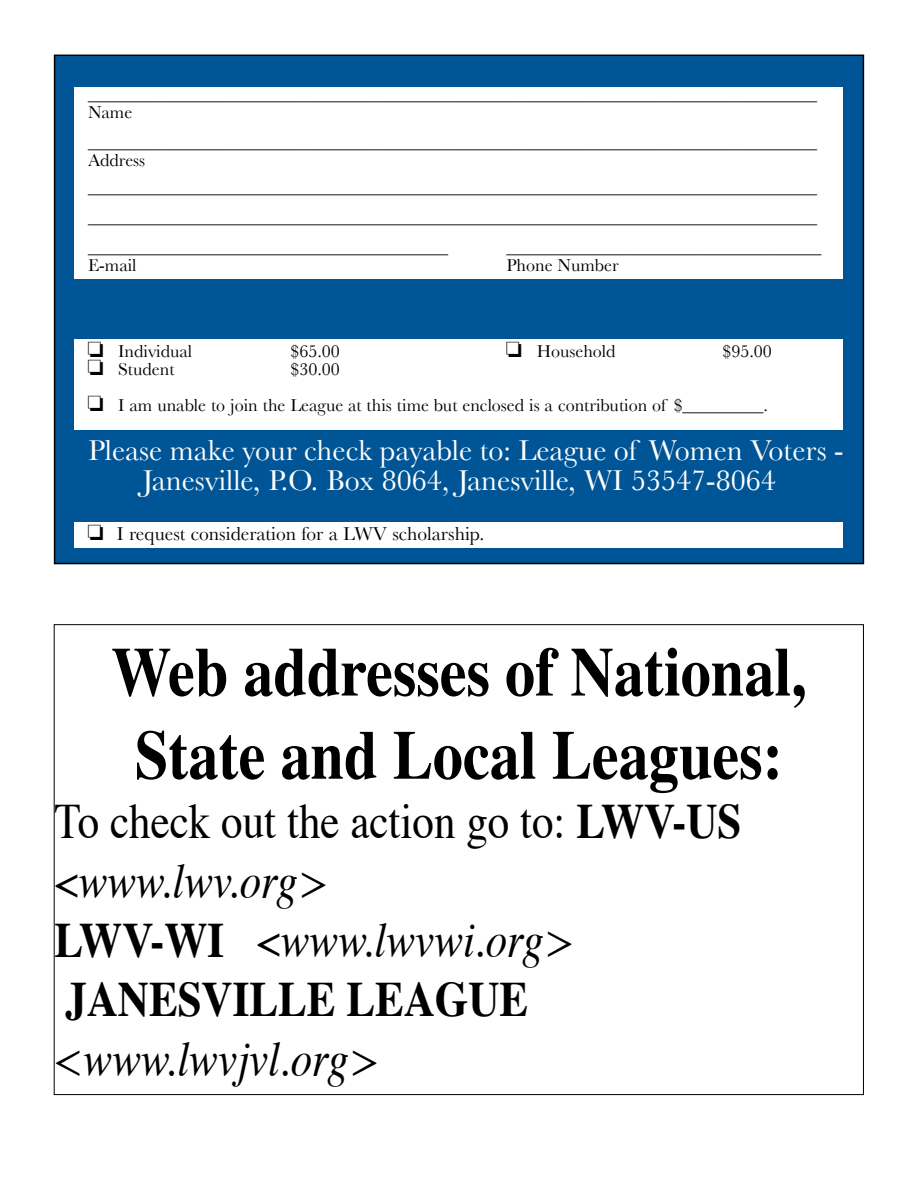
<style>
.page{position:relative;width:918px;height:1188px;background:#fff}
.page>*{position:absolute;margin:0;border:0;box-sizing:border-box;transform-origin:0 0}
.t1{font:700 69.3px/83.1px "Times";color:#000;text-align:center;scale:.87 1}
.t2{font:49.5px/59.4px "Times";color:#000;scale:.87 1}
.t3{font:italic 49.5px "Times";color:#000;scale:.87 1}
.t4{font:700 49.5px "Times";color:#000;scale:.87 1}
.t5{font:30px/30.2px "Baskerville";color:#fff;text-align:center}
.t6{font:19.5px "Baskerville";color:#000}
.t7{font:18px/18.1px "Baskerville";color:#000}
.s1{font-family:"Dingthings Normal"}
.s2{font-family:"Dingthings Normal";font-size:18px}
.s3{font-weight:700}
.s4{font-style:italic}
</style>
<div class="page">
<div style="left:55px;top:55px;width:808px;height:509px;background:#005596"></div>
<div style="left:75px;top:339px;width:768px;height:91px;background:#fff"></div>
<div style="left:75px;top:522px;width:768px;height:26px;background:#fff"></div>
<div style="left:75px;top:87px;width:768px;height:192px;background:#fff"></div>
<p class="t7" style="left:88px;top:84px;width:730px">_________________________________________________________________________________<br>Name</p>
<p class="t7" style="left:88px;top:133px;width:730px">_________________________________________________________________________________<br>Address</p>
<p class="t7" style="left:88px;top:172px;width:730px;line-height:30.2px;text-align:justify">_________________________________________________________________________________ _________________________________________________________________________________ ________________________________________</p>
<p class="t7" style="left:507px;top:238px;width:316px">___________________________________</p>
<p class="t7" style="left:88px;top:256px;width:50px">E-mail</p>
<p class="t7" style="left:507px;top:256px;width:114px">Phone Number</p>
<p class="t7" style="left:88px;top:342px;width:106px"><span class="s1">O</span> Individual</p>
<p class="t7" style="left:291px;top:342px;width:51px">$65.00</p>
<p class="t7" style="left:507px;top:342px;width:111px"><span class="s1">O</span> Household</p>
<p class="t7" style="left:723px;top:342px;width:51px">$95.00</p>
<p class="t7" style="left:88px;top:360px;width:88px"><span class="s1">O</span> Student</p>
<p class="t7" style="left:88px;top:351px;width:682px;line-height:36.2px;text-indent:203px">$30.00<br><span class="s1">O</span> I am unable to join the League at this time but enclosed is a contribution of $_________.</p>
<h3 class="t5" style="left:88px;top:434px;width:757px">Please make your check payable to: League of Women Voters -<br>Janesville, P.O. Box 8064, Janesville, WI 53547-8064</h3>
<p class="t6" style="left:88px;top:522px;width:398px"><span class="s2">O</span> I request consideration for a LWV scholarship.</p>
<h1 class="t1" style="left:111px;top:633px;width:801px">Web addresses of National,<br>State and Local Leagues:</h1>
<h2 class="t2" style="left:55px;top:795px;width:791px">To check out the action go to: <span class="s3">LWV-US </span>&lt;<span class="s4">www.lwv.org&gt;<br></span><span class="s3">LWV-WI</span> &lt;<span class="s4">www.lwvwi.org&gt;<br></span><span class="s3">Janesvill</span></h2>
<h2 class="t4" style="left:307px;top:966px;width:256px">e League</h2>
<h2 class="t3" style="left:55px;top:1028px;width:374px">&lt;www.lwvjvl.org&gt;</h2>
</div>
